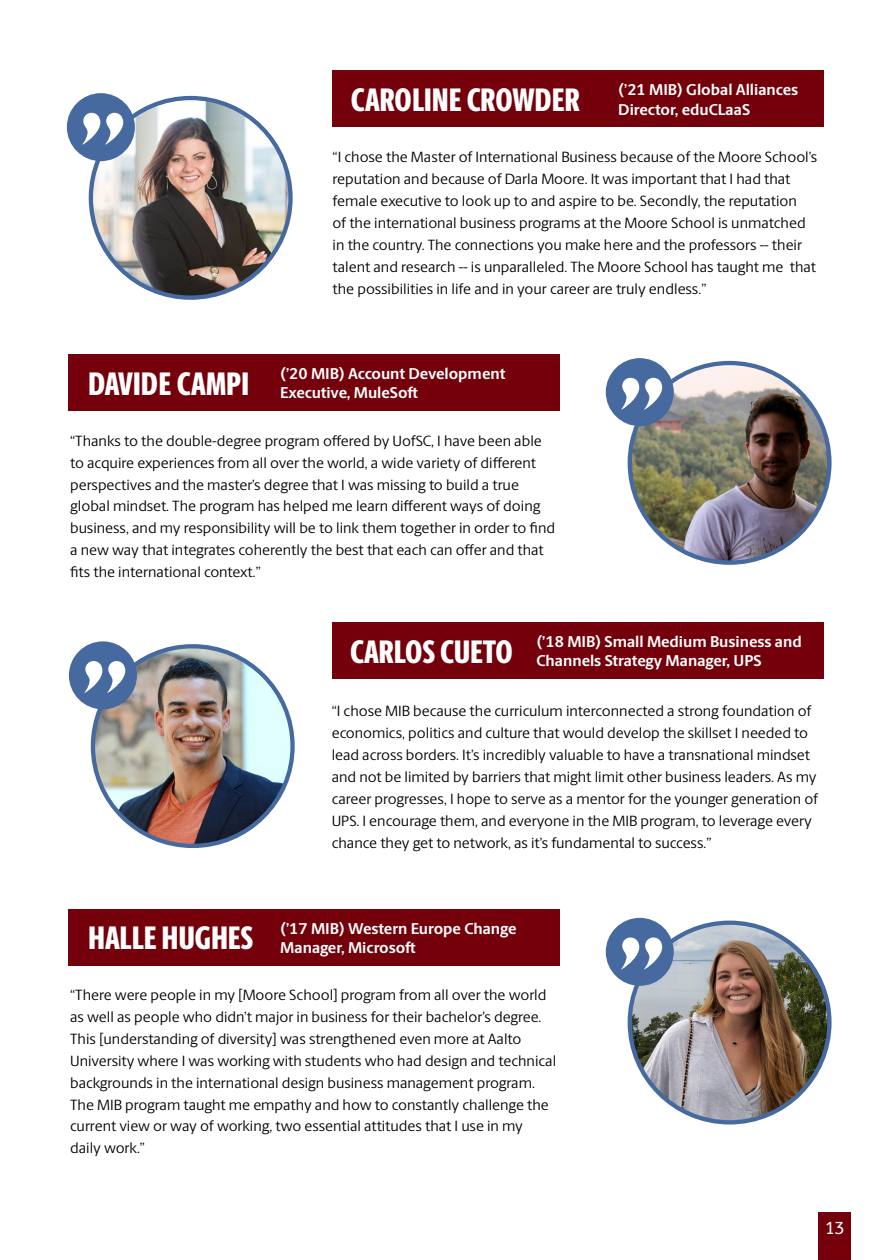
<style>
.page{position:relative;width:882px;height:1260px;background:#fff}
.page>*{position:absolute;margin:0;border:0;box-sizing:border-box;transform-origin:0 0}
.t1{font:700 118.12px "Berlingske Serif";color:#fff}
.t2{font:800 32.73px "Berlingske Sans X Cn";letter-spacing:.005em;color:#fff}
.t3{font:500 17.5px "Berlingske Sans";color:#fff}
.t4{font:700 15.75px/19.2px "Berlingske Sans";color:#fff}
.t5{font:14.88px/21.9px "Berlingske Sans";color:#000}
</style>
<div class="page">
<img style="left:91px;top:98px;width:200px;height:200px;border-radius:100px">
<div style="left:89px;top:96px;width:204px;height:204px;border:4px solid #466a9f;border-radius:50%"></div>
<div style="left:67px;top:93px;width:68px;height:68px;background:#466a9f;border-radius:50%"></div>
<div style="left:333px;top:70px;width:491px;height:57px;background:#73000a"></div>
<img style="left:630px;top:363px;width:199px;height:200px;border-radius:100px">
<div style="left:628px;top:361px;width:204px;height:204px;border:4px solid #466a9f;border-radius:50%"></div>
<div style="left:606px;top:358px;width:68px;height:68px;background:#466a9f;border-radius:50%"></div>
<div style="left:68px;top:355px;width:492px;height:56px;background:#73000a"></div>
<img style="left:93px;top:646px;width:200px;height:200px;border-radius:100px">
<div style="left:91px;top:644px;width:204px;height:204px;border:4px solid #466a9f;border-radius:50%"></div>
<div style="left:69px;top:641px;width:68px;height:68px;background:#466a9f;border-radius:50%"></div>
<div style="left:332px;top:622px;width:491px;height:57px;background:#73000a"></div>
<img style="left:630px;top:923px;width:199px;height:199px;border-radius:100px">
<div style="left:628px;top:921px;width:204px;height:204px;border:4px solid #466a9f;border-radius:50%"></div>
<div style="left:606px;top:918px;width:68px;height:68px;background:#466a9f;border-radius:50%"></div>
<div style="left:68px;top:909px;width:492px;height:57px;background:#73000a"></div>
<div style="left:819px;top:1212px;width:32px;height:48px;background:#73000a"></div>
<p class="t1" style="left:127px;top:199px;width:51px;rotate:-180deg">“</p>
<p class="t2" style="left:351px;top:75px;width:230px">CAROLINE CROWDER</p>
<p class="t4" style="left:618px;top:80px;width:182px">(’21 MIB) Global Alliances</p>
<p class="t4" style="left:618px;top:100px;width:133px">Director, eduCLaaS</p>
<p class="t5" style="left:333px;top:146px;width:486px">“I chose the Master of International Business because of the Moore School’s reputation and because of Darla Moore. It was important that I had that female executive to look up to and aspire to be. Secondly, the reputation<br>of the international business programs at the Moore School is unmatched in the country. The connections you make here and the professors -- their talent and research -- is unparalleled. The Moore School has taught me that the possibilities in life and in your career are truly endless.”</p>
<p class="t2" style="left:89px;top:359px;width:162px">DAVIDE CAMPI</p>
<p class="t4" style="left:280px;top:364px;width:227px">(’20 MIB) Account Development</p>
<p class="t4" style="left:280px;top:383px;width:139px">Executive, MuleSoft</p>
<p class="t5" style="left:70px;top:429px;width:487px">“Thanks to the double-degree program offered by UofSC, I have been able to acquire experiences from all over the world, a wide variety of different perspectives and the master’s degree that I was missing to build a true global mindset. The program has helped me learn different ways of doing business, and my responsibility will be to link them together in order to find a new way that integrates coherently the best that each can offer and that fits the international context.”</p>
<p class="t1" style="left:666px;top:464px;width:51px;rotate:-180deg">“</p>
<p class="t1" style="left:129px;top:747px;width:51px;rotate:-180deg">“</p>
<p class="t2" style="left:350px;top:627px;width:164px">CARLOS CUETO</p>
<p class="t4" style="left:537px;top:632px;width:267px">(’18 MIB) Small Medium Business and<br>Channels Strategy Manager, UPS</p>
<p class="t5" style="left:332px;top:700px;width:488px">“I chose MIB because the curriculum interconnected a strong foundation of economics, politics and culture that would develop the skillset I needed to lead across borders. It’s incredibly valuable to have a transnational mindset and not be limited by barriers that might limit other business leaders. As my career progresses, I hope to serve as a mentor for the younger generation of UPS. I encourage them, and everyone in the MIB program, to leverage every chance they get to network, as it’s fundamental to success.”</p>
<p class="t2" style="left:89px;top:914px;width:166px">HALLE HUGHES</p>
<p class="t4" style="left:280px;top:918px;width:238px">(’17 MIB) Western Europe Change<br>Manager, Microsoft</p>
<p class="t5" style="left:70px;top:984px;width:488px">“There were people in my [Moore School] program from all over the world as well as people who didn’t major in business for their bachelor’s degree.<br>This [understanding of diversity] was strengthened even more at Aalto University where I was working with students who had design and technical backgrounds in the international design business management program.<br>The MIB program taught me empathy and how to constantly challenge the current view or way of working, two essential attitudes that I use in my</p>
<p class="t5" style="left:70px;top:1137px;width:76px">daily work.”</p>
<p class="t1" style="left:666px;top:1023px;width:51px;rotate:-180deg">“</p>
<p class="t3" style="left:825px;top:1214px;width:21px">13</p>
</div>
